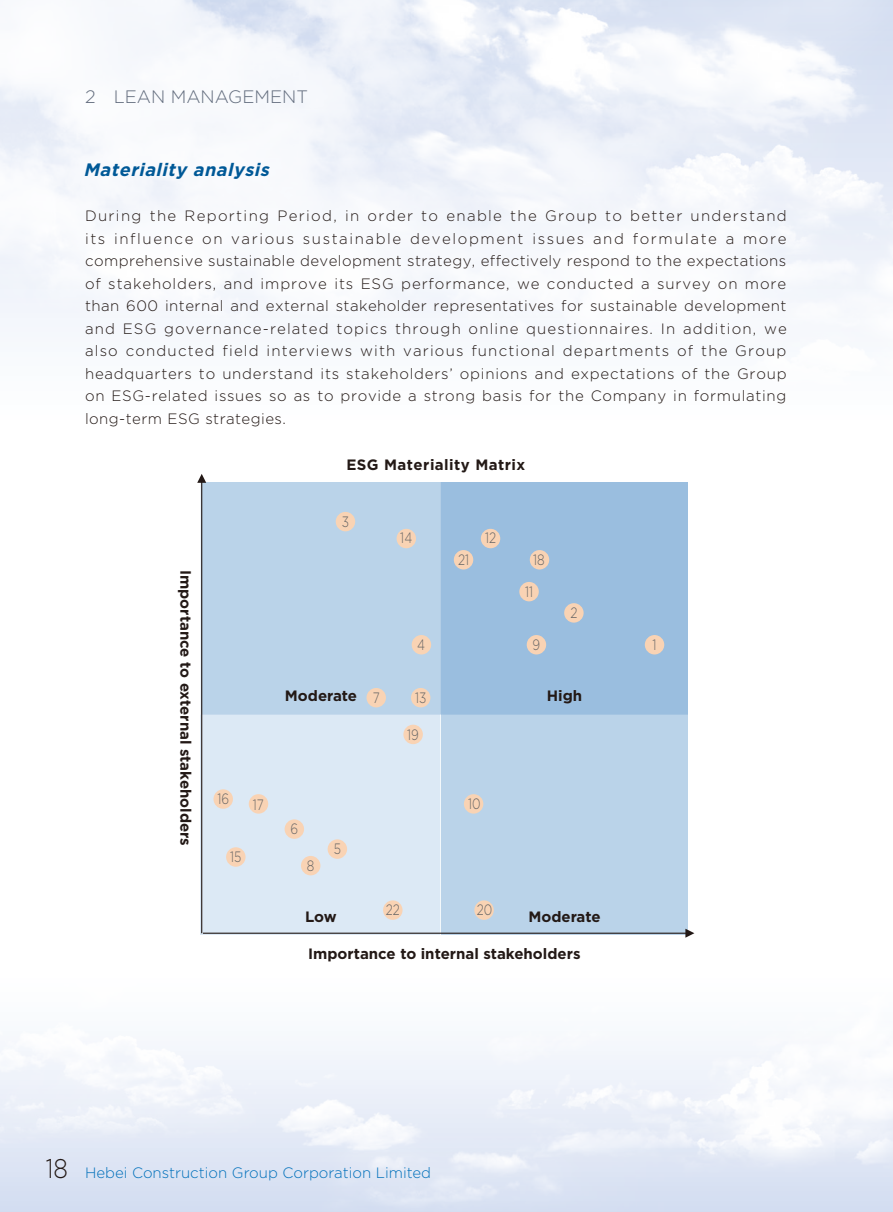
<style>
.page{position:relative;width:893px;height:1212px;background:#fff}
.page>*{position:absolute;margin:0;border:0;box-sizing:border-box;transform-origin:0 0}
._03_Heading_3{font:italic 700 18px "Gotham";color:#005997}
.t1{font:300 18px "Gotham";color:#626c7d}
._00_Body_text{font:300 15px/22.5px "Gotham";letter-spacing:.045em;color:#231916;text-align:justify}
._00_Body_text-2{font:700 15px "Gotham";color:#231916}
.t2{font:300 15px "Gotham";color:#0070bb}
.t3{font:300 15px/32px "Gotham";color:#666565;scale:.8 1}
._00_Body_text-3{font:700 15px "Gotham";letter-spacing:.03em;color:#231916}
.s1{font-size:27px;color:#231916}
</style>
<div class="page">
<img style="left:201px;top:483px;width:487px;height:451px">
<div style="left:645px;top:635px;width:19px;height:19px;background:#f9d3b4;border-radius:50%"></div>
<div style="left:564px;top:603px;width:20px;height:20px;background:#f9d3b4;border-radius:50%"></div>
<div style="left:336px;top:512px;width:19px;height:19px;background:#f9d3b4;border-radius:50%"></div>
<div style="left:412px;top:635px;width:19px;height:19px;background:#f9d3b4;border-radius:50%"></div>
<div style="left:328px;top:839px;width:19px;height:20px;background:#f9d3b4;border-radius:50%"></div>
<div style="left:285px;top:819px;width:19px;height:20px;background:#f9d3b4;border-radius:50%"></div>
<div style="left:366px;top:688px;width:20px;height:19px;background:#f9d3b4;border-radius:50%"></div>
<div style="left:301px;top:856px;width:19px;height:19px;background:#f9d3b4;border-radius:50%"></div>
<div style="left:527px;top:635px;width:19px;height:19px;background:#f9d3b4;border-radius:50%"></div>
<div style="left:464px;top:794px;width:19px;height:20px;background:#f9d3b4;border-radius:50%"></div>
<div style="left:519px;top:582px;width:20px;height:19px;background:#f9d3b4;border-radius:50%"></div>
<div style="left:481px;top:529px;width:19px;height:19px;background:#f9d3b4;border-radius:50%"></div>
<div style="left:411px;top:688px;width:19px;height:19px;background:#f9d3b4;border-radius:50%"></div>
<div style="left:397px;top:529px;width:19px;height:19px;background:#f9d3b4;border-radius:50%"></div>
<div style="left:226px;top:847px;width:20px;height:20px;background:#f9d3b4;border-radius:50%"></div>
<div style="left:213px;top:789px;width:20px;height:20px;background:#f9d3b4;border-radius:50%"></div>
<div style="left:249px;top:794px;width:19px;height:20px;background:#f9d3b4;border-radius:50%"></div>
<div style="left:530px;top:550px;width:19px;height:19px;background:#f9d3b4;border-radius:50%"></div>
<div style="left:403px;top:725px;width:20px;height:19px;background:#f9d3b4;border-radius:50%"></div>
<div style="left:474px;top:900px;width:20px;height:20px;background:#f9d3b4;border-radius:50%"></div>
<div style="left:454px;top:550px;width:19px;height:19px;background:#f9d3b4;border-radius:50%"></div>
<div style="left:383px;top:900px;width:19px;height:20px;background:#f9d3b4;border-radius:50%"></div>
<hr style="left:203px;top:933px;width:484px;height:1px;background:#231916">
<svg style="left:685px;top:929px;width:9px;height:9px"></svg>
<hr style="left:201px;top:481px;width:1px;height:452px;background:#231916">
<svg style="left:197px;top:474px;width:9px;height:9px"></svg>
<p class="t1" style="left:85px;top:87px;width:224px">2 LEAN MANAGEMENT</p>
<p class="_03_Heading_3" style="left:83px;top:159px;width:192px">Materiality analysis</p>
<p class="_00_Body_text" style="left:85px;top:205px;width:703px">During the Reporting Period, in order to enable the Group to better understand its influence on various sustainable development issues and formulate a more comprehensive sustainable development strategy, effectively respond to the expectations of stakeholders, and improve its ESG performance, we conducted a survey on more than 600 internal and external stakeholder representatives for sustainable development and ESG governance-related topics through online questionnaires. In addition, we also conducted field interviews with various functional departments of the Group headquarters to understand its stakeholders’ opinions and expectations of the Group on ESG-related issues so as to provide a strong basis for the Company in formulating long-term ESG strategies.</p>
<p class="_00_Body_text-3" style="left:346px;top:456px;width:180px">ESG Materiality Matrix</p>
<p class="_00_Body_text-2" style="left:194px;top:570px;width:277px;rotate:90deg">Importance to external stakeholders</p>
<p class="t3" style="left:342px;top:505px;width:11px">3</p>
<p class="t3" style="left:400px;top:522px;width:16px">14</p>
<p class="_00_Body_text-2" style="left:285px;top:687px;width:74px">Moderate</p>
<p class="t3" style="left:417px;top:628px;width:11px">4</p>
<p class="t3" style="left:373px;top:681px;width:10px">7</p>
<p class="t3" style="left:415px;top:681px;width:16px">13</p>
<p class="t3" style="left:407px;top:718px;width:16px">19</p>
<p class="t3" style="left:458px;top:543px;width:15px">21</p>
<p class="t3" style="left:485px;top:522px;width:15px">12</p>
<p class="t3" style="left:525px;top:543px;width:26px;text-indent:8px">18<br>11</p>
<p class="t3" style="left:570px;top:596px;width:10px">2</p>
<p class="t3" style="left:533px;top:628px;width:11px">9</p>
<p class="t3" style="left:652px;top:628px;width:7px">1</p>
<p class="_00_Body_text-2" style="left:547px;top:687px;width:37px">High</p>
<p class="t3" style="left:217px;top:782px;width:16px">16</p>
<p class="t3" style="left:230px;top:841px;width:16px">15</p>
<p class="t3" style="left:253px;top:788px;width:15px">17</p>
<p class="t3" style="left:468px;top:787px;width:17px">10</p>
<p class="t3" style="left:290px;top:813px;width:11px">6</p>
<p class="t3" style="left:307px;top:849px;width:11px">8</p>
<p class="t3" style="left:334px;top:832px;width:11px">5</p>
<p class="_00_Body_text-2" style="left:305px;top:908px;width:33px">Low</p>
<p class="t3" style="left:386px;top:893px;width:19px">22</p>
<p class="t3" style="left:477px;top:893px;width:21px">20</p>
<p class="_00_Body_text-2" style="left:528px;top:908px;width:74px">Moderate</p>
<p class="_00_Body_text-2" style="left:308px;top:945px;width:274px">Importance to internal stakeholders</p>
<p class="t2" style="left:46px;top:1165px;width:387px"><span class="s1">18</span> Hebei Construction Group Corporation Limited</p>
</div>
